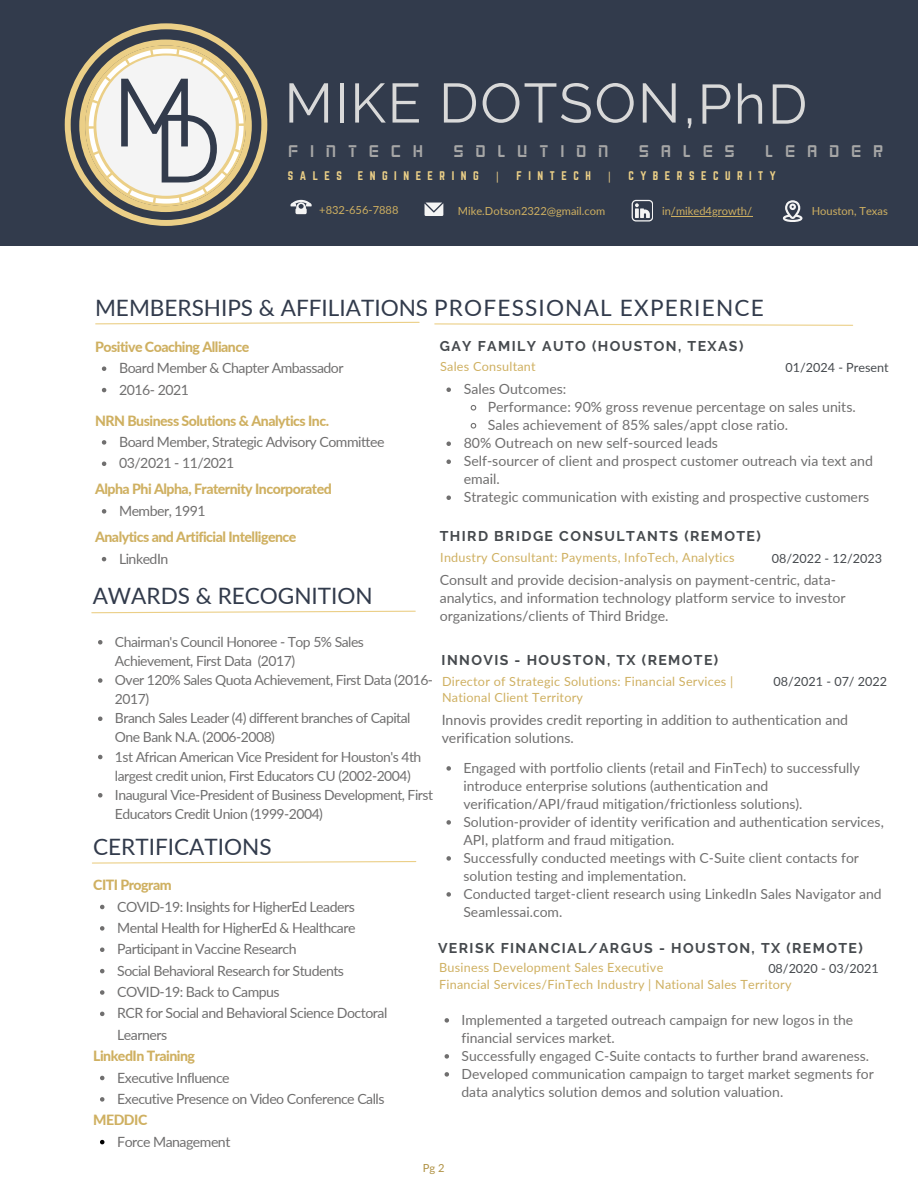
<style>
.page{position:relative;width:918px;height:1188px;background:#fff}
.page>*{position:absolute;margin:0;border:0;box-sizing:border-box;transform-origin:0 0}
.t1{font:95.4px "Raleway";color:#323b4c}
.t2{font:55.35px "Raleway";letter-spacing:.03em;color:#d9d9d9}
.t3{font:22.5px "Lato";color:#323b4c}
.t4{font:16.95px "Roller";letter-spacing:.725em;color:#a6a6a6}
.t5{font:14.1px/18px "Lato";color:#706f6f}
.t6{font:14.1px/21.3px "Lato";letter-spacing:-.035em;color:#706f6f}
.t7{font:800 14.1px "Lato";letter-spacing:-.035em;color:#cfb061}
.t8{font:700 14.1px "Raleway";letter-spacing:.1em;color:#464a4e}
.t9{font:13.95px/18px "Lato";color:#706f6f}
.t10{font:13.95px/19.2px "Lato";letter-spacing:-.035em;color:#706f6f}
.t11{font:12.6px/16.8px "Lato";letter-spacing:.02em;color:#cfb061}
.t12{font:12.6px "Lato";color:#464a4e}
.t13{font:11.1px "Lato";color:#cfb061}
.t14{font:11.1px "Lato";color:#b09244}
.t15{font:10.95px "Norwester";letter-spacing:.595em;color:#ebcf87}
.t16{font:10.95px "Noto Sans";color:#ebcf87}
</style>
<div class="page">
<div style="left:0;top:0;width:918px;height:245px;background:#323b4c"></div>
<svg style="left:425px;top:203px;width:18px;height:13px"></svg>
<svg style="left:290px;top:200px;width:22px;height:14px"></svg>
<svg style="left:783px;top:200px;width:19px;height:22px"></svg>
<svg style="left:434px;top:323px;width:419px;height:3px"></svg>
<svg style="left:65px;top:23px;width:202px;height:203px"></svg>
<div style="left:96px;top:56px;width:140px;height:140px;background:#f4f4f4;border-radius:50%"></div>
<svg style="left:632px;top:200px;width:21px;height:21px"></svg>
<hr style="left:671px;top:216px;width:81px;height:1px;background:#cfb061">
<svg style="left:98px;top:640px;width:5px;height:5px"></svg>
<svg style="left:98px;top:678px;width:5px;height:5px"></svg>
<svg style="left:98px;top:717px;width:5px;height:4px"></svg>
<svg style="left:98px;top:755px;width:5px;height:4px"></svg>
<svg style="left:98px;top:793px;width:5px;height:5px"></svg>
<svg style="left:91px;top:610px;width:325px;height:4px"></svg>
<svg style="left:100px;top:905px;width:4px;height:4px"></svg>
<svg style="left:100px;top:926px;width:4px;height:5px"></svg>
<svg style="left:100px;top:948px;width:4px;height:4px"></svg>
<svg style="left:100px;top:969px;width:4px;height:4px"></svg>
<svg style="left:100px;top:990px;width:4px;height:5px"></svg>
<svg style="left:100px;top:1012px;width:4px;height:4px"></svg>
<svg style="left:100px;top:1076px;width:4px;height:4px"></svg>
<svg style="left:100px;top:1097px;width:4px;height:5px"></svg>
<svg style="left:100px;top:1140px;width:4px;height:4px"></svg>
<svg style="left:92px;top:861px;width:325px;height:3px"></svg>
<svg style="left:446px;top:766px;width:5px;height:5px"></svg>
<svg style="left:446px;top:820px;width:5px;height:5px"></svg>
<svg style="left:446px;top:856px;width:5px;height:5px"></svg>
<svg style="left:446px;top:892px;width:5px;height:5px"></svg>
<svg style="left:445px;top:1018px;width:4px;height:5px"></svg>
<svg style="left:445px;top:1054px;width:4px;height:5px"></svg>
<svg style="left:445px;top:1072px;width:4px;height:5px"></svg>
<svg style="left:102px;top:366px;width:4px;height:5px"></svg>
<svg style="left:102px;top:388px;width:4px;height:4px"></svg>
<svg style="left:95px;top:321px;width:325px;height:4px"></svg>
<svg style="left:102px;top:440px;width:4px;height:5px"></svg>
<svg style="left:102px;top:462px;width:4px;height:4px"></svg>
<svg style="left:102px;top:509px;width:4px;height:5px"></svg>
<svg style="left:102px;top:557px;width:4px;height:4px"></svg>
<svg style="left:446px;top:387px;width:5px;height:5px"></svg>
<svg style="left:470px;top:405px;width:7px;height:6px"></svg>
<svg style="left:470px;top:423px;width:7px;height:6px"></svg>
<svg style="left:446px;top:441px;width:5px;height:5px"></svg>
<svg style="left:446px;top:459px;width:5px;height:5px"></svg>
<svg style="left:446px;top:495px;width:5px;height:5px"></svg>
<h1 class="t1" style="left:113px;top:57px;width:110px">M<sub>D</sub></h1>
<h2 class="t2" style="left:284px;top:71px;width:524px">MIKE DOTSON,PhD</h2>
<p class="t4" style="left:288px;top:143px;width:136px">FINTECH</p>
<p class="t4" style="left:454px;top:143px;width:156px">SOLUTION</p>
<p class="t4" style="left:639px;top:143px;width:97px">SALES</p>
<p class="t4" style="left:766px;top:143px;width:119px">LEADER</p>
<p class="t15" style="left:288px;top:170px;width:56px">SALES</p>
<p class="t15" style="left:358px;top:170px;width:123px">ENGINEERING</p>
<p class="t16" style="left:495px;top:168px;width:8px">|</p>
<p class="t15" style="left:516px;top:170px;width:76px">FINTECH</p>
<p class="t16" style="left:607px;top:168px;width:8px">|</p>
<p class="t15" style="left:628px;top:170px;width:149px">CYBERSECURITY</p>
<p class="t13" style="left:662px;top:203px;width:92px">in/miked4growth/</p>
<p class="t13" style="left:319px;top:202px;width:81px">+832-656-7888</p>
<p class="t13" style="left:458px;top:203px;width:149px">Mike.Dotson2322@gmail.com</p>
<p class="t13" style="left:812px;top:203px;width:78px">Houston, Texas</p>
<h3 class="t3" style="left:95px;top:292px;width:670px">MEMBERSHIPS &amp; AFFILIATIONS PROFESSIONAL EXPERIENCE</h3>
<p class="t7" style="left:95px;top:336px;width:156px">Positive Coaching Alliance</p>
<p class="t6" style="left:119px;top:357px;width:226px">Board Member &amp; Chapter Ambassador<br>2016- 2021</p>
<p class="t7" style="left:95px;top:410px;width:235px">NRN Business Solutions &amp; Analytics Inc.</p>
<p class="t6" style="left:119px;top:431px;width:267px">Board Member, Strategic Advisory Committee<br>03/2021 - 11/2021</p>
<p class="t7" style="left:95px;top:479px;width:238px">Alpha Phi Alpha, Fraternity Incorporated</p>
<p class="t6" style="left:119px;top:499px;width:88px">Member, 1991</p>
<p class="t7" style="left:95px;top:527px;width:203px">Analytics and Artificial Intelligence</p>
<p class="t6" style="left:119px;top:547px;width:51px">LinkedIn</p>
<h3 class="t3" style="left:93px;top:580px;width:282px">AWARDS &amp; RECOGNITION</h3>
<p class="t8" style="left:440px;top:338px;width:305px">GAY FAMILY AUTO (HOUSTON, TEXAS)</p>
<p class="t11" style="left:440px;top:358px;width:97px">Sales Consultant</p>
<p class="t12" style="left:786px;top:358px;width:105px">01/2024 - Present</p>
<p class="t5" style="left:464px;top:380px;width:104px">Sales Outcomes:</p>
<p class="t5" style="left:488px;top:398px;width:370px">Performance: 90% gross revenue percentage on sales units.</p>
<p class="t5" style="left:488px;top:416px;width:302px">Sales achievement of 85% sales/appt close ratio.</p>
<p class="t5" style="left:464px;top:434px;width:256px">80% Outreach on new self-sourced leads</p>
<p class="t5" style="left:464px;top:452px;width:411px">Self-sourcer of client and prospect customer outreach via text and</p>
<p class="t5" style="left:464px;top:470px;width:38px">email.</p>
<p class="t5" style="left:464px;top:488px;width:407px">Strategic communication with existing and prospective customers</p>
<p class="t8" style="left:440px;top:528px;width:323px">THIRD BRIDGE CONSULTANTS (REMOTE)</p>
<p class="t11" style="left:440px;top:548px;width:296px">Industry Consultant: Payments, InfoTech, Analytics</p>
<p class="t12" style="left:772px;top:550px;width:112px">08/2022 - 12/2023</p>
<p class="t5" style="left:440px;top:570px;width:407px">Consult and provide decision-analysis on payment-centric, data&shy;analytics, and information technology platform service to investor organizations/clients of Third Bridge.</p>
<p class="t10" style="left:115px;top:632px;width:320px">Chairman's Council Honoree - Top 5% Sales Achievement, First Data (2017)<br>Over 120% Sales Quota Achievement, First Data (2016- 2017)<br>Branch Sales Leader (4) different branches of Capital One Bank N.A. (2006-2008)<br>1st African American Vice President for Houston's 4th largest credit union, First Educators CU (2002-2004)<br>Inaugural Vice-President of Business Development, First Educators Credit Union (1999-2004)</p>
<p class="t8" style="left:442px;top:652px;width:278px">INNOVIS - HOUSTON, TX (REMOTE)</p>
<p class="t11" style="left:442px;top:672px;width:293px">Director of Strategic Solutions: Financial Services |<br>National Client Territory</p>
<p class="t12" style="left:774px;top:673px;width:115px">08/2021 - 07/ 2022</p>
<p class="t5" style="left:442px;top:710px;width:408px">Innovis provides credit reporting in addition to authentication and verification solutions.</p>
<p class="t9" style="left:463px;top:758px;width:422px">Engaged with portfolio clients (retail and FinTech) to successfully introduce enterprise solutions (authentication and verification/API/fraud mitigation/frictionless solutions).<br>Solution-provider of identity verification and authentication services, API, platform and fraud mitigation.<br>Successfully conducted meetings with C-Suite client contacts for solution testing and implementation.<br>Conducted target-client research using LinkedIn Sales Navigator and Seamlessai.com.</p>
<h3 class="t3" style="left:93px;top:830px;width:180px">CERTIFICATIONS</h3>
<p class="t7" style="left:93px;top:875px;width:80px">CITI Program</p>
<p class="t6" style="left:117px;top:895px;width:272px">COVID-19: Insights for HigherEd Leaders Mental Health for HigherEd &amp; Healthcare Participant in Vaccine Research<br>Social Behavioral Research for Students COVID-19: Back to Campus<br>RCR for Social and Behavioral Science Doctoral Learners</p>
<p class="t7" style="left:93px;top:1046px;width:103px">LinkedIn Training</p>
<p class="t6" style="left:117px;top:1066px;width:269px">Executive Influence<br>Executive Presence on Video Conference Calls</p>
<p class="t7" style="left:93px;top:1110px;width:56px">MEDDIC</p>
<p class="t6" style="left:117px;top:1130px;width:115px">Force Management</p>
<p class="t8" style="left:438px;top:940px;width:426px">VERISK FINANCIAL/ARGUS - HOUSTON, TX (REMOTE)</p>
<p class="t11" style="left:439px;top:959px;width:354px">Business Development Sales Executive<br>Financial Services/FinTech Industry | National Sales Territory</p>
<p class="t12" style="left:768px;top:959px;width:112px">08/2020 - 03/2021</p>
<p class="t9" style="left:462px;top:1010px;width:414px">Implemented a targeted outreach campaign for new logos in the financial services market.<br>Successfully engaged C-Suite contacts to further brand awareness.<br>Developed communication campaign to target market segments for data analytics solution demos and solution valuation.</p>
<p class="t14" style="left:423px;top:1160px;width:23px">Pg 2</p>
</div>
